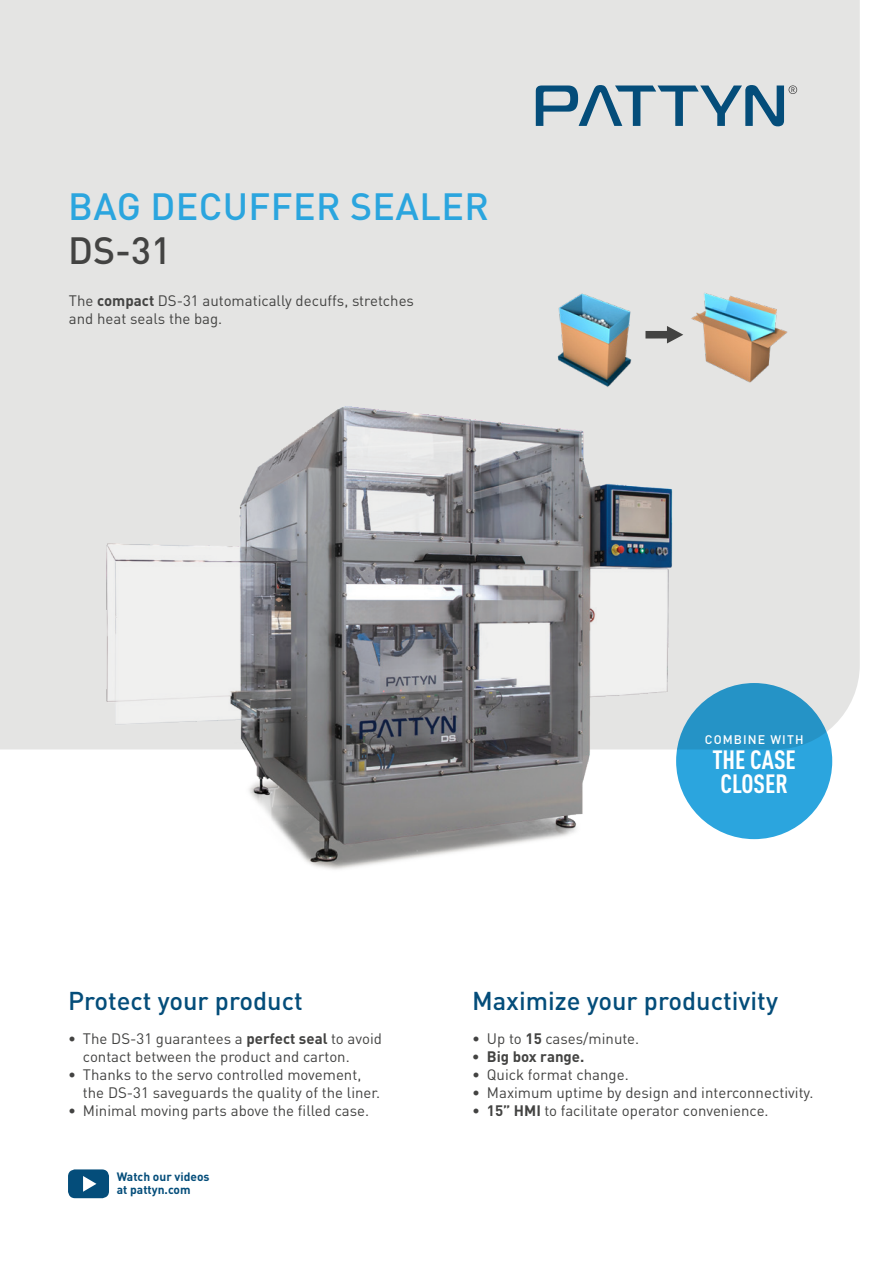
<style>
.page{position:relative;width:893px;height:1263px;background:#fff}
.page>*{position:absolute;margin:0;border:0;box-sizing:border-box;transform-origin:0 0}
.t1{font:500 37.5px "DIN Pro";letter-spacing:.01em;color:#2ba5de}
.t2{font:500 37.5px "DIN Pro";color:#434342}
.t3{font:700 26.1px "DIN Cond";color:#fff}
.t4{font:500 25.5px "DIN Pro";color:#044d7a}
.Machine_description{font:15px/18px "DIN Pro";color:#434342}
.t5{font:700 15px "DIN Pro";color:#434342}
.t6{font:500 12.3px "DIN Pro";letter-spacing:.09em;color:#fff}
.t7{font:700 12px/13.5px "DIN Pro";color:#044d7a}
.s1{font-weight:700}
</style>
<div class="page">
<div style="left:0;top:0;width:860px;height:749px;background:#e4e4e3"></div>
<svg style="left:536px;top:85px;width:261px;height:41px;background:#94aebd"></svg>
<svg style="left:68px;top:1169px;width:41px;height:29px"></svg>
<svg style="left:646px;top:326px;width:37px;height:17px"></svg>
<img style="left:555px;top:291px;width:81px;height:76px">
<img style="left:690px;top:291px;width:98px;height:92px">
<img style="left:69px;top:367px;width:641px;height:503px">
<div style="left:676px;top:683px;width:156px;height:156px;background:linear-gradient(to bottom,#2591c3,#2dabe5);border-radius:50%"></div>
<h1 class="t1" style="left:68px;top:181px;width:422px">BAG DECUFFER SEALER</h1>
<h1 class="t2" style="left:68px;top:225px;width:105px">DS-31</h1>
<p class="Machine_description" style="left:69px;top:291px;width:347px">The <span class="s1">compact</span> DS-31 automatically decuffs, stretches and heat seals the bag.</p>
<p class="t4" style="left:68px;top:983px;width:236px">Protect your product</p>
<p class="Machine_description" style="left:83px;top:1029px;width:301px;text-indent:-15px">• The DS-31 guarantees a <span class="s1">perfect seal</span> to avoid contact between the product and carton.</p>
<p class="Machine_description" style="left:83px;top:1065px;width:299px;text-indent:-15px">• Thanks to the servo controlled movement, the DS-31 saveguards the quality of the liner.</p>
<p class="Machine_description" style="left:68px;top:1101px;width:303px">• Minimal moving parts above the filled case.</p>
<p class="t7" style="left:117px;top:1169px;width:94px">Watch our videos at pattyn.com</p>
<p class="t6" style="left:705px;top:731px;width:100px">COMBINE WITH</p>
<p class="t3" style="left:712px;top:744px;width:85px">THE CASE</p>
<p class="t3" style="left:720px;top:768px;width:69px">CLOSER</p>
<p class="t4" style="left:472px;top:983px;width:307px">Maximize your productivity</p>
<p class="Machine_description" style="left:472px;top:1029px;width:169px">• Up to <span class="s1">15</span> cases/minute.</p>
<p class="t5" style="left:472px;top:1046px;width:114px">• Big box range.</p>
<p class="Machine_description" style="left:472px;top:1065px;width:158px">• Quick format change.</p>
<p class="Machine_description" style="left:472px;top:1083px;width:343px">• Maximum uptime by design and interconnectivity.</p>
<p class="Machine_description" style="left:472px;top:1101px;width:298px">• <span class="s1">15” HMI</span> to facilitate operator convenience.</p>
</div>
